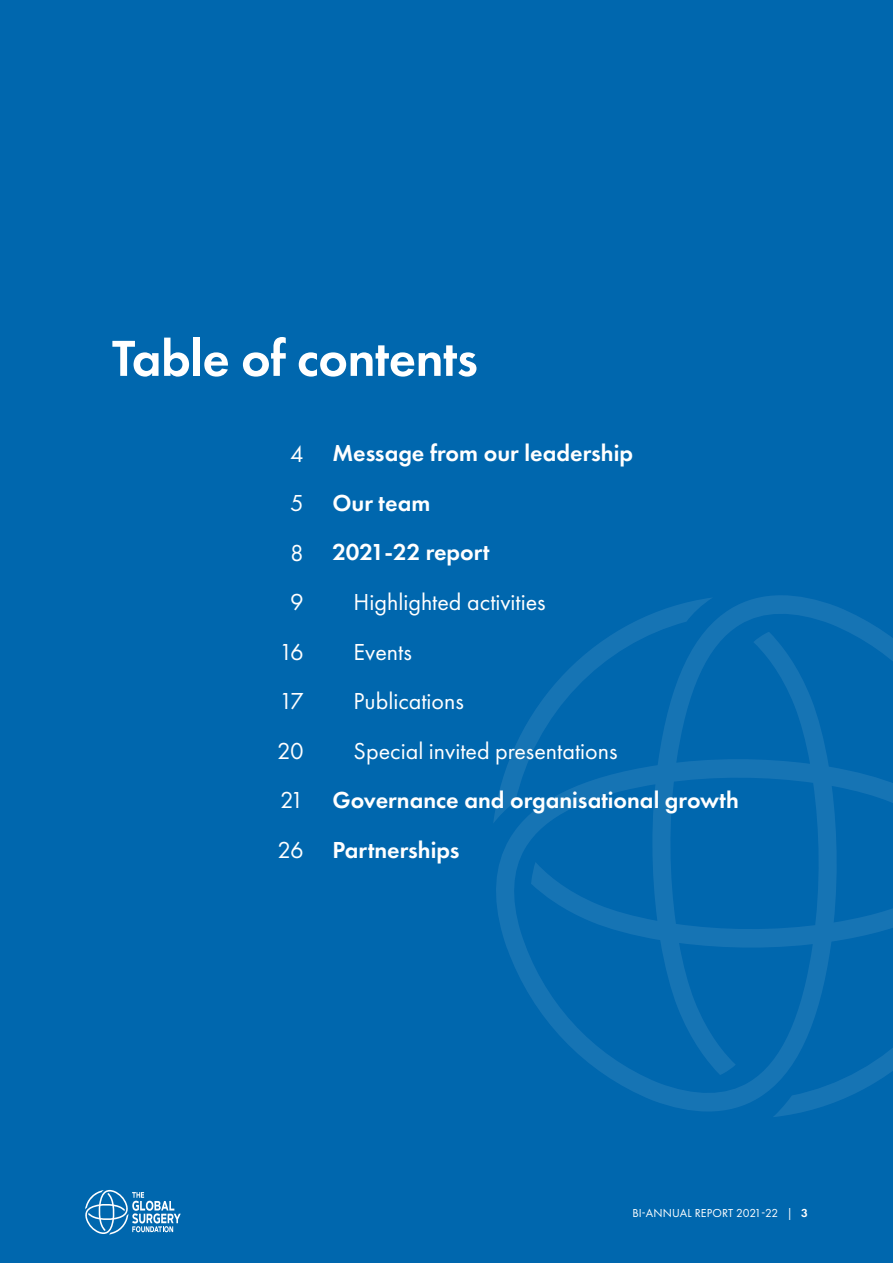
<style>
.page{position:relative;width:893px;height:1263px;background:#0067ae}
.page>*{position:absolute;margin:0;border:0;box-sizing:border-box;transform-origin:0 0}
.t1{font:600 52.5px "Futura PT";letter-spacing:-.01em;color:#fff}
.t2{font:600 24px/49.5px "Futura PT";color:#fff}
.t3{font:24px/49.5px "Futura PT";color:#fff}
.t4{font:12px "Futura PT";letter-spacing:.01em;color:#fff}
.s1{font-weight:600}
</style>
<div class="page">
<svg style="left:85px;top:1190px;width:96px;height:44px"></svg>
<svg style="left:496px;top:824px;width:277px;height:287px"></svg>
<svg style="left:531px;top:595px;width:362px;height:480px"></svg>
<svg style="left:493px;top:597px;width:220px;height:227px"></svg>
<svg style="left:773px;top:873px;width:120px;height:244px"></svg>
<h1 class="t1" style="left:112px;top:325px;width:367px">Table of contents</h1>
<p class="t3" style="left:277px;top:429px;width:28px;text-align:center">4<br>5<br>8<br>9<br>16<br>17<br>20<br>21<br>26</p>
<p class="t2" style="left:332px;top:428px;width:302px">Message from our leadership<br>Our team<br>2021-22 report</p>
<p class="t3" style="left:354px;top:577px;width:265px">Highlighted activities<br>Events<br>Publications<br>Special invited presentations</p>
<p class="t2" style="left:332px;top:775px;width:408px">Governance and organisational growth<br>Partnerships</p>
<p class="t4" style="left:632px;top:1206px;width:177px">BI-ANNUAL REPORT 2021-22 | <span class="s1">3</span></p>
</div>
